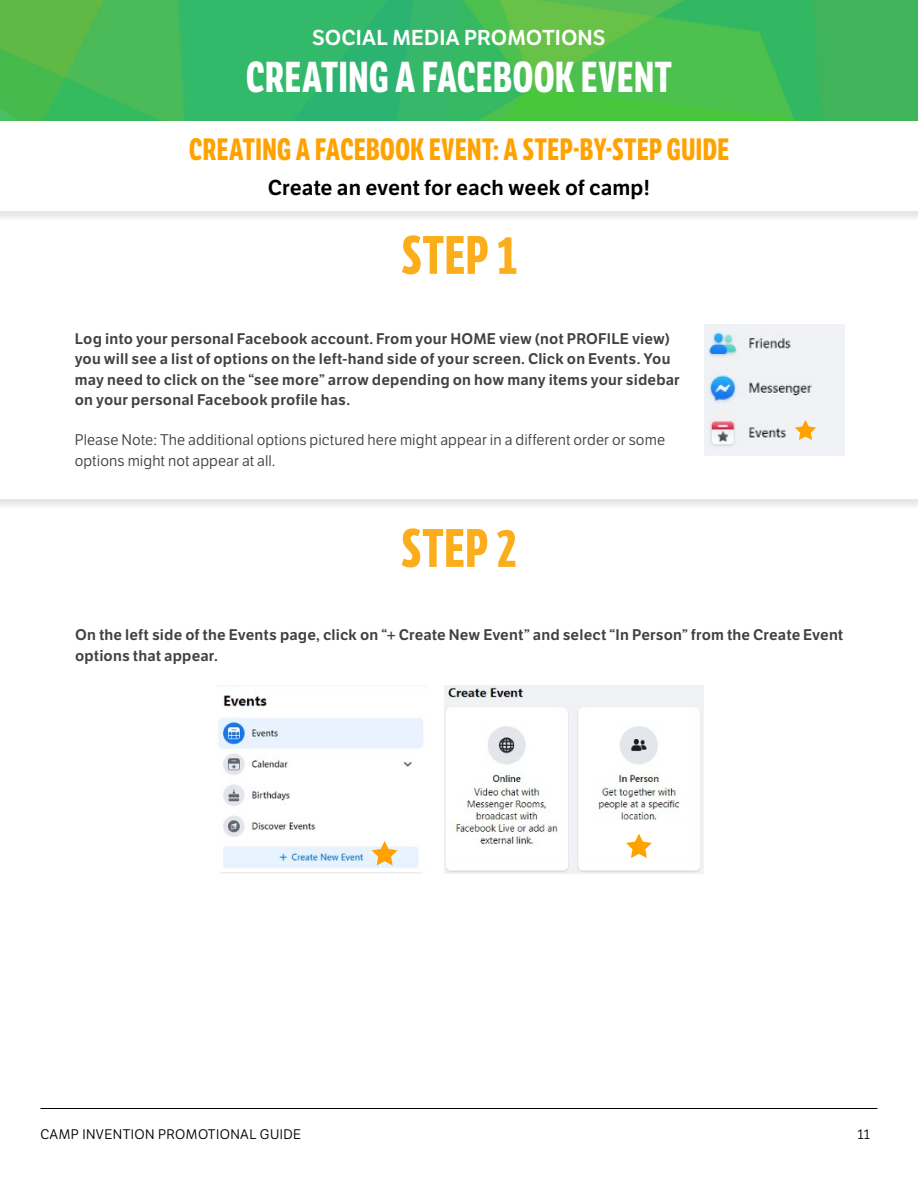
<style>
.page{position:relative;width:918px;height:1188px;background:#fff}
.page>*{position:absolute;margin:0;border:0;box-sizing:border-box;transform-origin:0 0}
.t1{font:700 52.5px "LFT Etica Compressed";letter-spacing:.015em;color:#fbad1b}
.t2{font:700 42px "LFT Etica Compressed";letter-spacing:.015em;color:#fff}
.t3{font:700 30px "LFT Etica Compressed";letter-spacing:.015em;color:#ffa200}
.t4{font:21px "LFT Etica SB";color:#000}
.t5{font:21px "LFT Etica SB";color:#fff}
.t6{font:15px/20.2px "LFT Etica SB";letter-spacing:.01em;color:#414042}
.t7{font:15px/20.2px "LFT Etica";letter-spacing:.005em;color:#414042}
.t8{font:13.5px "LFT Etica";letter-spacing:.03em;color:#000}
</style>
<div class="page">
<hr style="left:40px;top:1108px;width:838px;height:1px;background:#000">
<img style="left:0;top:0;width:918px;height:121px">
<div style="left:0;top:300px;width:918px;height:211px;background:#000;opacity:.1"></div>
<div style="left:0;top:299px;width:918px;height:200px;background:#fff"></div>
<img style="left:218px;top:685px;width:205px;height:188px">
<svg style="left:372px;top:841px;width:26px;height:24px"></svg>
<img style="left:445px;top:685px;width:258px;height:188px">
<svg style="left:626px;top:834px;width:26px;height:24px"></svg>
<div style="left:0;top:122px;width:918px;height:100px;background:#000;opacity:.1"></div>
<div style="left:0;top:122px;width:918px;height:90px;background:#fff"></div>
<img style="left:704px;top:325px;width:140px;height:130px">
<svg style="left:795px;top:420px;width:21px;height:20px"></svg>
<h3 class="t5" style="left:312px;top:25px;width:295px">SOCIAL MEDIA PROMOTIONS</h3>
<h2 class="t2" style="left:246px;top:52px;width:427px">CREATING A FACEBOOK EVENT</h2>
<h3 class="t3" style="left:189px;top:131px;width:542px">CREATING A FACEBOOK EVENT: A STEP-BY-STEP GUIDE</h3>
<h3 class="t4" style="left:268px;top:174px;width:384px">Create an event for each week of camp!</h3>
<h1 class="t1" style="left:401px;top:224px;width:117px">STEP 1</h1>
<p class="t6" style="left:75px;top:329px;width:607px">Log into your personal Facebook account. From your HOME view (not PROFILE view) you will see a list of options on the left-hand side of your screen. Click on Events. You may need to click on the “see more” arrow depending on how many items your sidebar on your personal Facebook profile has.</p>
<p class="t7" style="left:75px;top:430px;width:592px">Please Note: The additional options pictured here might appear in a different order or some options might not appear at all.</p>
<h1 class="t1" style="left:401px;top:517px;width:117px">STEP 2</h1>
<p class="t6" style="left:75px;top:625px;width:770px">On the left side of the Events page, click on “+ Create New Event” and select “In Person” from the Create Event options that appear.</p>
<p class="t8" style="left:40px;top:1126px;width:262px">CAMP INVENTION PROMOTIONAL GUIDE</p>
<p class="t8" style="left:857px;top:1126px;width:14px">11</p>
</div>
